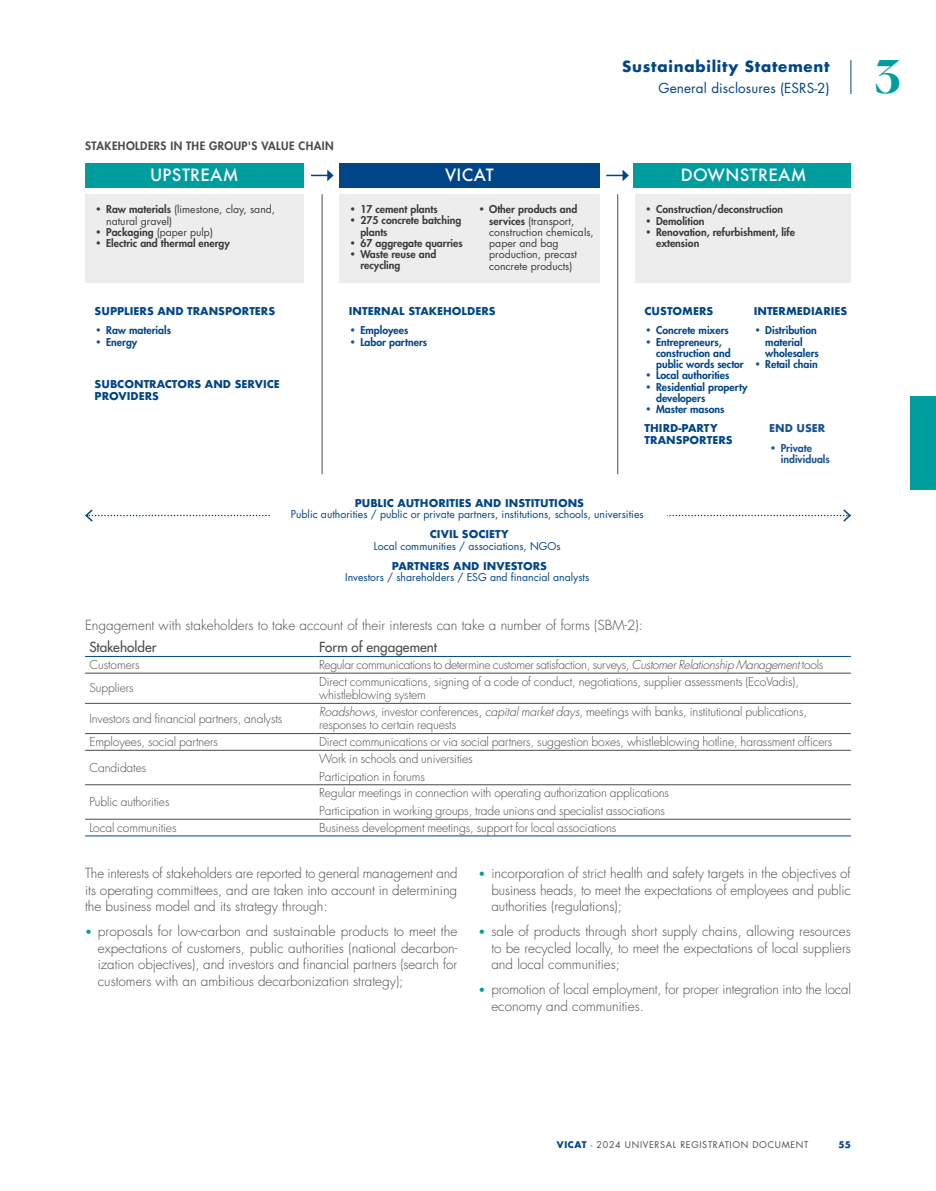
<style>
.page{position:relative;width:936px;height:1191px;background:#fff}
.page>*{position:absolute;margin:0;border:0;box-sizing:border-box;transform-origin:0 0}
.t1{font:700 45px "Canela";color:#009d9f}
.t2{font:500 16.5px "Futura";letter-spacing:.02em;color:#fff}
.t3{font:700 15px "Futura Std";letter-spacing:.05em;color:#004587}
.t4{font:300 13.5px/16.5px "Futura Std";color:#4a4a49;text-align:justify}
.t5{font:500 13.5px "Futura Std";letter-spacing:.005em;color:#4a4a49}
.t6{font:13.5px "Futura Std";letter-spacing:.01em;color:#004587}
.t7{font:300 12px/13.5px "Futura Std";letter-spacing:-.005em;color:#4a4a49}
.t8{font:300 12px "Futura Std";letter-spacing:-.025em;color:#4a4a49}
.t9{font:800 11.25px "Futura Std";letter-spacing:.04em;color:#4a4a49}
.t10{font:800 10.5px/11.2px "Futura Std";color:#004587}
.t11{font:700 10.5px/12px "Futura";color:#004587}
.t12{font:800 10.5px/11.2px "Futura Std";color:#3c3c3b}
.t13{font:10.5px/11.2px "Futura Std";color:#3c3c3b}
.t14{font:10.5px "Futura Std";color:#004587}
.t15{font:800 10.5px/11.2px "Futura Std";color:#1a5291}
.t16{font:700 10.5px "Futura";color:#1a5291}
.t17{font:9px "Futura Std";letter-spacing:.075em;color:#4a4a49}
.t18{font:700 9px "Futura Std";color:#004587}
.s1{font-family:"Futura";font-weight:700}
.s2{font-weight:800}
.s3{font-family:"Futura";font-weight:700;color:#1a5291}
.s4{font-style:italic}
.s5{font-size:11.25px;color:#009d9f}
.s6{font-weight:700;color:#004587}
</style>
<div class="page">
<div style="left:910px;top:396px;width:25px;height:94px;background:#009d9f"></div>
<div style="left:85px;top:194px;width:218px;height:89px;background:#ededed"></div>
<div style="left:339px;top:194px;width:260px;height:89px;background:#ededed"></div>
<div style="left:635px;top:194px;width:215px;height:89px;background:#ededed"></div>
<svg style="left:606px;top:170px;width:22px;height:11px"></svg>
<svg style="left:311px;top:170px;width:22px;height:11px"></svg>
<div style="left:85px;top:163px;width:218px;height:25px;background:#009d9f"></div>
<div style="left:339px;top:163px;width:260px;height:25px;background:#004587"></div>
<div style="left:633px;top:163px;width:217px;height:25px;background:#009d9f"></div>
<svg style="left:85px;top:509px;width:765px;height:13px"></svg>
<div style="left:271px;top:493px;width:396px;height:92px;background:#fff"></div>
<hr style="left:322px;top:194px;width:1px;height:280px;background:#4a4a49">
<hr style="left:617px;top:194px;width:1px;height:280px;background:#4a4a49">
<hr style="left:85px;top:835px;width:230px;height:1px;background:#004587">
<hr style="left:315px;top:835px;width:535px;height:1px;background:#004587">
<hr style="left:85px;top:656px;width:230px;height:1px;background:#004587">
<hr style="left:315px;top:656px;width:535px;height:1px;background:#004587">
<hr style="left:85px;top:673px;width:230px;height:1px;background:#4a4a49">
<hr style="left:315px;top:673px;width:535px;height:1px;background:#4a4a49">
<hr style="left:85px;top:703px;width:230px;height:1px;background:#4a4a49">
<hr style="left:315px;top:703px;width:535px;height:1px;background:#4a4a49">
<hr style="left:85px;top:733px;width:230px;height:1px;background:#4a4a49">
<hr style="left:315px;top:733px;width:535px;height:1px;background:#4a4a49">
<hr style="left:85px;top:750px;width:230px;height:1px;background:#4a4a49">
<hr style="left:315px;top:750px;width:535px;height:1px;background:#4a4a49">
<hr style="left:85px;top:784px;width:230px;height:1px;background:#4a4a49">
<hr style="left:315px;top:784px;width:535px;height:1px;background:#4a4a49">
<hr style="left:85px;top:819px;width:230px;height:1px;background:#4a4a49">
<hr style="left:315px;top:819px;width:535px;height:1px;background:#4a4a49">
<hr style="left:850px;top:60px;width:1px;height:34px;background:#004587">
<p class="t9" style="left:85px;top:138px;width:250px">STAKEHOLDERS IN THE GROUP'S VALUE CHAIN</p>
<p class="t3" style="left:622px;top:57px;width:209px">Sustainability Statement</p>
<h1 class="t1" style="left:874px;top:41px;width:27px">3</h1>
<p class="t6" style="left:658px;top:79px;width:173px">General disclosures (ESRS-2)</p>
<p class="t2" style="left:150px;top:163px;width:90px">UPSTREAM</p>
<p class="t2" style="left:445px;top:163px;width:50px">VICAT</p>
<p class="t2" style="left:680px;top:163px;width:127px">DOWNSTREAM</p>
<p class="t13" style="left:106px;top:204px;width:170px;text-indent:-11px"><span class="s1">•</span> <span class="s2">Raw materials</span> (limestone, clay, sand, natural gravel)</p>
<p class="t13" style="left:95px;top:226px;width:120px"><span class="s1">•</span> <span class="s2">Packaging</span> (paper pulp)</p>
<p class="t12" style="left:95px;top:237px;width:137px"><span class="s1">•</span> Electric and thermal energy</p>
<p class="t12" style="left:349px;top:204px;width:90px"><span class="s1">•</span> 17 cement plants</p>
<p class="t12" style="left:360px;top:215px;width:102px;text-indent:-11px"><span class="s1">•</span> 275 concrete batching plants</p>
<p class="t12" style="left:349px;top:237px;width:115px"><span class="s1">•</span> 67 aggregate quarries</p>
<p class="t12" style="left:360px;top:249px;width:77px;text-indent:-11px"><span class="s1">•</span> Waste reuse and recycling</p>
<p class="t12" style="left:644px;top:204px;width:140px"><span class="s1">•</span> Construction/deconstruction</p>
<p class="t12" style="left:644px;top:215px;width:61px"><span class="s1">•</span> Demolition</p>
<p class="t12" style="left:656px;top:226px;width:140px;text-indent:-11px"><span class="s1">•</span> Renovation, refurbishment, life extension</p>
<p class="t13" style="left:489px;top:204px;width:106px;text-indent:-11px"><span class="s1">•</span> <span class="s2">Other products and services</span> (transport, construction chemicals, paper and bag production, precast concrete products)</p>
<p class="t11" style="left:95px;top:305px;width:182px">SUPPLIERS AND TRANSPORTERS</p>
<p class="t10" style="left:95px;top:325px;width:78px"><span class="s3">•</span> Raw materials</p>
<p class="t10" style="left:95px;top:336px;width:44px"><span class="s3">•</span> Energy</p>
<p class="t11" style="left:95px;top:377px;width:186px">SUBCONTRACTORS AND SERVICE<br>PROVIDERS</p>
<p class="t11" style="left:349px;top:305px;width:148px">INTERNAL STAKEHOLDERS</p>
<p class="t10" style="left:349px;top:325px;width:61px"><span class="s3">•</span> Employees</p>
<p class="t10" style="left:349px;top:336px;width:80px"><span class="s3">•</span> Labor partners</p>
<p class="t11" style="left:753px;top:304px;width:95px">INTERMEDIARIES</p>
<p class="t10" style="left:765px;top:325px;width:55px;text-indent:-11px"><span class="s3">•</span> Distribution material wholesalers</p>
<p class="t10" style="left:753px;top:358px;width:65px"><span class="s3">•</span> Retail chain</p>
<p class="t11" style="left:644px;top:305px;width:70px">CUSTOMERS</p>
<p class="t10" style="left:644px;top:325px;width:86px"><span class="s3">•</span> Concrete mixers</p>
<p class="t10" style="left:656px;top:336px;width:89px;text-indent:-11px"><span class="s3">•</span> Entrepreneurs, construction and public words sector</p>
<p class="t10" style="left:644px;top:370px;width:86px"><span class="s3">•</span> Local authorities</p>
<p class="t10" style="left:656px;top:381px;width:93px;text-indent:-11px"><span class="s3">•</span> Residential property developers</p>
<p class="t10" style="left:644px;top:403px;width:81px"><span class="s3">•</span> Master masons</p>
<p class="t11" style="left:644px;top:422px;width:89px">THIRD-PARTY<br>TRANSPORTERS</p>
<p class="t16" style="left:769px;top:420px;width:58px">END USER</p>
<p class="t15" style="left:780px;top:442px;width:50px;text-indent:-11px"><span class="s1">•</span> Private individuals</p>
<p class="t11" style="left:354px;top:496px;width:231px">PUBLIC AUTHORITIES AND INSTITUTIONS</p>
<p class="t14" style="left:291px;top:507px;width:354px">Public authorities / public or private partners, institutions, schools, universities</p>
<p class="t11" style="left:430px;top:528px;width:80px">CIVIL SOCIETY</p>
<p class="t14" style="left:374px;top:539px;width:188px">Local communities / associations, NGOs</p>
<p class="t11" style="left:392px;top:560px;width:157px">PARTNERS AND INVESTORS</p>
<p class="t14" style="left:345px;top:571px;width:245px">Investors / shareholders / ESG and financial analysts</p>
<p class="t4" style="left:85px;top:617px;width:559px">Engagement with stakeholders to take account of their interests can take a number of forms (SBM-2):</p>
<p class="t5" style="left:89px;top:639px;width:69px">Stakeholder</p>
<p class="t5" style="left:319px;top:639px;width:119px">Form of engagement</p>
<p class="t7" style="left:89px;top:658px;width:52px">Customers</p>
<p class="t8" style="left:319px;top:657px;width:505px">Regular communications to determine customer satisfaction, surveys, <span class="s4">Customer Relationship Management</span> tools</p>
<p class="t7" style="left:89px;top:681px;width:46px">Suppliers</p>
<p class="t7" style="left:319px;top:675px;width:481px">Direct communications, signing of a code of conduct, negotiations, supplier assessments (EcoVadis), whistleblowing system</p>
<p class="t7" style="left:89px;top:712px;width:195px">Investors and financial partners, analysts</p>
<p class="t7" style="left:319px;top:705px;width:489px"><span class="s4">Roadshows</span>, investor conferences, <span class="s4">capital market days</span>, meetings with banks, institutional publications, responses to certain requests</p>
<p class="t7" style="left:89px;top:735px;width:130px">Employees, social partners</p>
<p class="t7" style="left:319px;top:735px;width:514px">Direct communications or via social partners, suggestion boxes, whistleblowing hotline, harassment officers</p>
<p class="t7" style="left:89px;top:761px;width:58px">Candidates</p>
<p class="t7" style="left:319px;top:750px;width:155px;line-height:17.7px">Work in schools and universities<br>Participation in forums</p>
<p class="t7" style="left:89px;top:795px;width:82px">Public authorities</p>
<p class="t7" style="left:319px;top:784px;width:351px;line-height:17.7px">Regular meetings in connection with operating authorization applications<br>Participation in working groups, trade unions and specialist associations</p>
<p class="t7" style="left:89px;top:821px;width:89px">Local communities</p>
<p class="t7" style="left:319px;top:821px;width:299px">Business development meetings, support for local associations</p>
<p class="t4" style="left:85px;top:865px;width:374px">The interests of stakeholders are reported to general management and its operating committees, and are taken into account in determining the business model and its strategy through:</p>
<p class="t4" style="left:98px;top:923px;width:361px;text-indent:-13px"><span class="s5">•</span> proposals for low-carbon and sustainable products to meet the expectations of customers, public authorities (national decarbon&shy;ization objectives), and investors and financial partners (search for customers with an ambitious decarbonization strategy);</p>
<p class="t4" style="left:491px;top:865px;width:361px;text-indent:-13px"><span class="s5">•</span> incorporation of strict health and safety targets in the objectives of business heads, to meet the expectations of employees and public authorities (regulations);</p>
<p class="t4" style="left:491px;top:923px;width:361px;text-indent:-13px"><span class="s5">•</span> sale of products through short supply chains, allowing resources to be recycled locally, to meet the expectations of local suppliers and local communities;</p>
<p class="t4" style="left:491px;top:981px;width:361px;text-indent:-13px"><span class="s5">•</span> promotion of local employment, for proper integration into the local economy and communities.</p>
<p class="t17" style="left:556px;top:1139px;width:253px"><span class="s6">VICAT</span> - 2024 UNIVERSAL REGISTRATION DOCUMENT</p>
<p class="t18" style="left:838px;top:1139px;width:14px">55</p>
</div>
